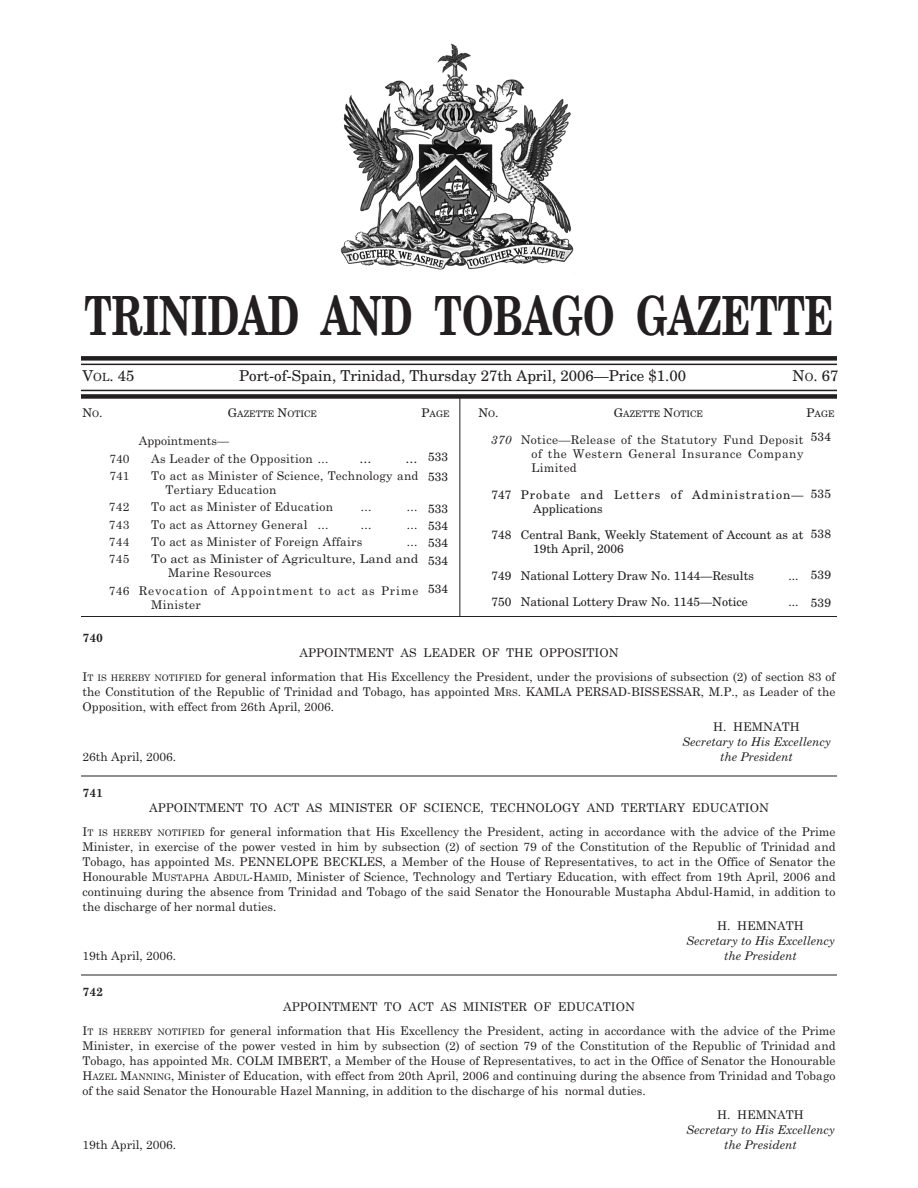
<style>
.page{position:relative;width:918px;height:1188px;background:#fff}
.page>*{position:absolute;margin:0;border:0;box-sizing:border-box;transform-origin:0 0}
.t1{font:700 54px "New Century Schlbk";color:#231f20;scale:.7 1}
.t2{font:15px "New Century Schlbk";color:#231f20}
.t3{font:12px/15px "Century Schoolbook";color:#231f20;text-align:center}
.t4{font:12px/17.2px "New Century Schlbk";color:#231f20}
.t5{font:12px/14.2px "Century Schoolbook";letter-spacing:.02em;color:#231f20}
.t6{font:italic 12px "Century Schoolbook";color:#231f20}
.t7{font:12px/14.2px "Century Schoolbook";color:#231f20;scale:1.1 1}
.t8{font:12px/14.2px "New Century Schlbk";letter-spacing:.085em;color:#231f20}
.t9{font:12px/14.2px "Century Schoolbook";letter-spacing:.075em;color:#231f20}
.t10{font:700 12px "Century Schoolbook";color:#231f20}
.t11{font:9px "New Century Schlbk";color:#231f20}
.s1{font-size:11.25px}
.s2{font-size:9px}
.s3{font-size:12px}
.s4{font-style:italic}
</style>
<div class="page">
<div style="left:81px;top:356px;width:756px;height:5px;background:#231f20"></div>
<hr style="left:81px;top:364px;width:756px;height:1px;background:#231f20">
<hr style="left:81px;top:390px;width:756px;height:1px;background:#231f20">
<div style="left:81px;top:394px;width:756px;height:5px;background:#231f20"></div>
<img style="left:340px;top:43px;width:234px;height:227px">
<hr style="left:459px;top:396px;width:1px;height:221px;background:#231f20">
<hr style="left:81px;top:616px;width:756px;height:1px;background:#231f20">
<hr style="left:81px;top:776px;width:756px;height:1px;background:#231f20">
<hr style="left:81px;top:975px;width:756px;height:1px;background:#231f20">
<h1 class="t1" style="left:85px;top:296px;width:1072px">TRINIDAD AND TOBAGO GAZETTE</h1>
<p class="t2" style="left:82px;top:371px;width:54px">V<span class="s1">OL</span>. 45</p>
<p class="t2" style="left:239px;top:371px;width:448px">Port-of-Spain, Trinidad, Thursday 27th April, 2006—Price $1.00</p>
<p class="t2" style="left:793px;top:371px;width:47px">N<span class="s1">O</span>. 67</p>
<p class="t4" style="left:82px;top:406px;width:22px">N<span class="s2">O</span>.</p>
<p class="t11" style="left:228px;top:411px;width:91px"><span class="s3">G</span>AZETTE <span class="s3">N</span>OTICE</p>
<p class="t11" style="left:422px;top:411px;width:29px"><span class="s3">P</span>AGE</p>
<p class="t4" style="left:478px;top:406px;width:22px">N<span class="s2">O</span>.</p>
<p class="t11" style="left:614px;top:411px;width:91px"><span class="s3">G</span>AZETTE <span class="s3">N</span>OTICE</p>
<p class="t11" style="left:807px;top:411px;width:29px"><span class="s3">P</span>AGE</p>
<p class="t4" style="left:428px;top:448px;width:22px;line-height:20.2px">533<br>533</p>
<p class="t4" style="left:428px;top:501px;width:22px;text-align:justify">533<br>534<br>534<br>534</p>
<p class="t4" style="left:428px;top:582px;width:22px">534</p>
<p class="t4" style="left:811px;top:429px;width:22px">534</p>
<p class="t3" style="left:531px;top:433px;width:274px;line-height:14.2px;text-align:justify;text-indent:-41px"><span class="s4">370</span> Notice—Release of the Statutory Fund Deposit of the Western General Insurance Company Limited</p>
<p class="t8" style="left:533px;top:489px;width:272px;text-indent:-42px">747 Probate and Letters of Administration—<br>Applications</p>
<p class="t4" style="left:533px;top:529px;width:272px;line-height:14.2px;text-indent:-42px">748 Central Bank, Weekly Statement of Account as at<br>19th April, 2006</p>
<p class="t4" style="left:491px;top:568px;width:264px">749 National Lottery Draw No. 1144—Results</p>
<p class="t4" style="left:789px;top:568px;width:12px">...</p>
<p class="t4" style="left:491px;top:594px;width:258px">750 National Lottery Draw No. 1145—Notice</p>
<p class="t4" style="left:788px;top:594px;width:12px">...</p>
<p class="t3" style="left:139px;top:434px;width:92px">Appointments—</p>
<p class="t3" style="left:109px;top:451px;width:22px">740</p>
<p class="t5" style="left:151px;top:451px;width:179px">As Leader of the Opposition ...</p>
<p class="t3" style="left:359px;top:451px;width:13px">…</p>
<p class="t3" style="left:405px;top:451px;width:13px">…</p>
<p class="t3" style="left:109px;top:468px;width:22px">741</p>
<p class="t5" style="left:166px;top:469px;width:254px;text-indent:-14px">To act as Minister of Science, Technology and<br>Tertiary Education</p>
<p class="t3" style="left:109px;top:500px;width:22px">742</p>
<p class="t5" style="left:151px;top:500px;width:183px">To act as Minister of Education</p>
<p class="t3" style="left:361px;top:500px;width:12px">...</p>
<p class="t3" style="left:407px;top:500px;width:12px">...</p>
<p class="t3" style="left:109px;top:517px;width:22px">743</p>
<p class="t5" style="left:151px;top:517px;width:179px">To act as Attorney General ...</p>
<p class="t3" style="left:361px;top:517px;width:12px">...</p>
<p class="t3" style="left:407px;top:517px;width:12px">...</p>
<p class="t3" style="left:109px;top:534px;width:22px">744</p>
<p class="t5" style="left:151px;top:535px;width:213px">To act as Minister of Foreign Affairs</p>
<p class="t3" style="left:407px;top:534px;width:12px">...</p>
<p class="t3" style="left:109px;top:551px;width:22px">745</p>
<p class="t7" style="left:168px;top:552px;width:229px;text-indent:-17px">To act as Minister of Agriculture, Land and<br>Marine Resources</p>
<p class="t9" style="left:151px;top:583px;width:269px;text-indent:-42px">746 Revocation of Appointment to act as Prime<br>Minister</p>
<p class="t4" style="left:811px;top:486px;width:22px">535</p>
<p class="t4" style="left:811px;top:527px;width:22px">538</p>
<p class="t4" style="left:811px;top:567px;width:22px">539</p>
<p class="t4" style="left:811px;top:596px;width:22px">539</p>
<p class="t10" style="left:82px;top:631px;width:22px">740</p>
<p class="t3" style="left:82px;top:641px;width:755px;line-height:24px">APPOINTMENT AS LEADER OF THE OPPOSITION<br>I<span class="s2">T IS HEREBY NOTIFIED</span> for general information that His Excellency the President, under the provisions of subsection (2) of section 83 of</p>
<p class="t3" style="left:82px;top:685px;width:754px;text-align:left">the Constitution of the Republic of Trinidad and Tobago, has appointed M<span class="s2">RS</span>. KAMLA PERSAD-BISSESSAR, M.P., as Leader of the<br>Opposition, with effect from 26th April, 2006.</p>
<p class="t3" style="left:713px;top:719px;width:88px">H. HEMNATH</p>
<p class="t6" style="left:682px;top:735px;width:150px">Secretary to His Excellency</p>
<p class="t3" style="left:82px;top:749px;width:95px">26th April, 2006.</p>
<p class="t6" style="left:720px;top:750px;width:74px">the President</p>
<p class="t10" style="left:82px;top:786px;width:22px">741</p>
<p class="t3" style="left:82px;top:796px;width:754px;line-height:24px">APPOINTMENT TO ACT AS MINISTER OF SCIENCE, TECHNOLOGY AND TERTIARY EDUCATION<br>I<span class="s2">T IS HEREBY NOTIFIED</span> for general information that His Excellency the President, acting in accordance with the advice of the Prime</p>
<p class="t3" style="left:82px;top:839px;width:755px;text-align:justify">Minister, in exercise of the power vested in him by subsection (2) of section 79 of the Constitution of the Republic of Trinidad and Tobago, has appointed M<span class="s2">S</span>. PENNELOPE BECKLES, a Member of the House of Representatives, to act in the Office of Senator the Honourable M<span class="s2">USTAPHA</span> A<span class="s2">BDUL</span>-H<span class="s2">AMID</span>, Minister of Science, Technology and Tertiary Education, with effect from 19th April, 2006 and continuing during the absence from Trinidad and Tobago of the said Senator the Honourable Mustapha Abdul-Hamid, in addition to the discharge of her normal duties.</p>
<p class="t3" style="left:717px;top:919px;width:88px">H. HEMNATH</p>
<p class="t6" style="left:686px;top:934px;width:150px">Secretary to His Excellency</p>
<p class="t3" style="left:82px;top:949px;width:95px">19th April, 2006.</p>
<p class="t6" style="left:724px;top:949px;width:74px">the President</p>
<p class="t10" style="left:82px;top:985px;width:22px">742</p>
<p class="t3" style="left:82px;top:995px;width:754px;line-height:24px">APPOINTMENT TO ACT AS MINISTER OF EDUCATION<br>I<span class="s2">T IS HEREBY NOTIFIED</span> for general information that His Excellency the President, acting in accordance with the advice of the Prime</p>
<p class="t3" style="left:82px;top:1039px;width:755px;text-align:justify">Minister, in exercise of the power vested in him by subsection (2) of section 79 of the Constitution of the Republic of Trinidad and Tobago, has appointed M<span class="s2">R</span>. COLM IMBERT, a Member of the House of Representatives, to act in the Office of Senator the Honourable H<span class="s2">AZEL</span> M<span class="s2">ANNING</span>, Minister of Education, with effect from 20th April, 2006 and continuing during the absence from Trinidad and Tobago of the said Senator the Honourable Hazel Manning, in addition to the discharge of his normal duties.</p>
<p class="t3" style="left:717px;top:1108px;width:88px">H. HEMNATH</p>
<p class="t6" style="left:686px;top:1123px;width:150px">Secretary to His Excellency</p>
<p class="t3" style="left:82px;top:1138px;width:95px">19th April, 2006.</p>
<p class="t6" style="left:724px;top:1138px;width:74px">the President</p>
</div>
